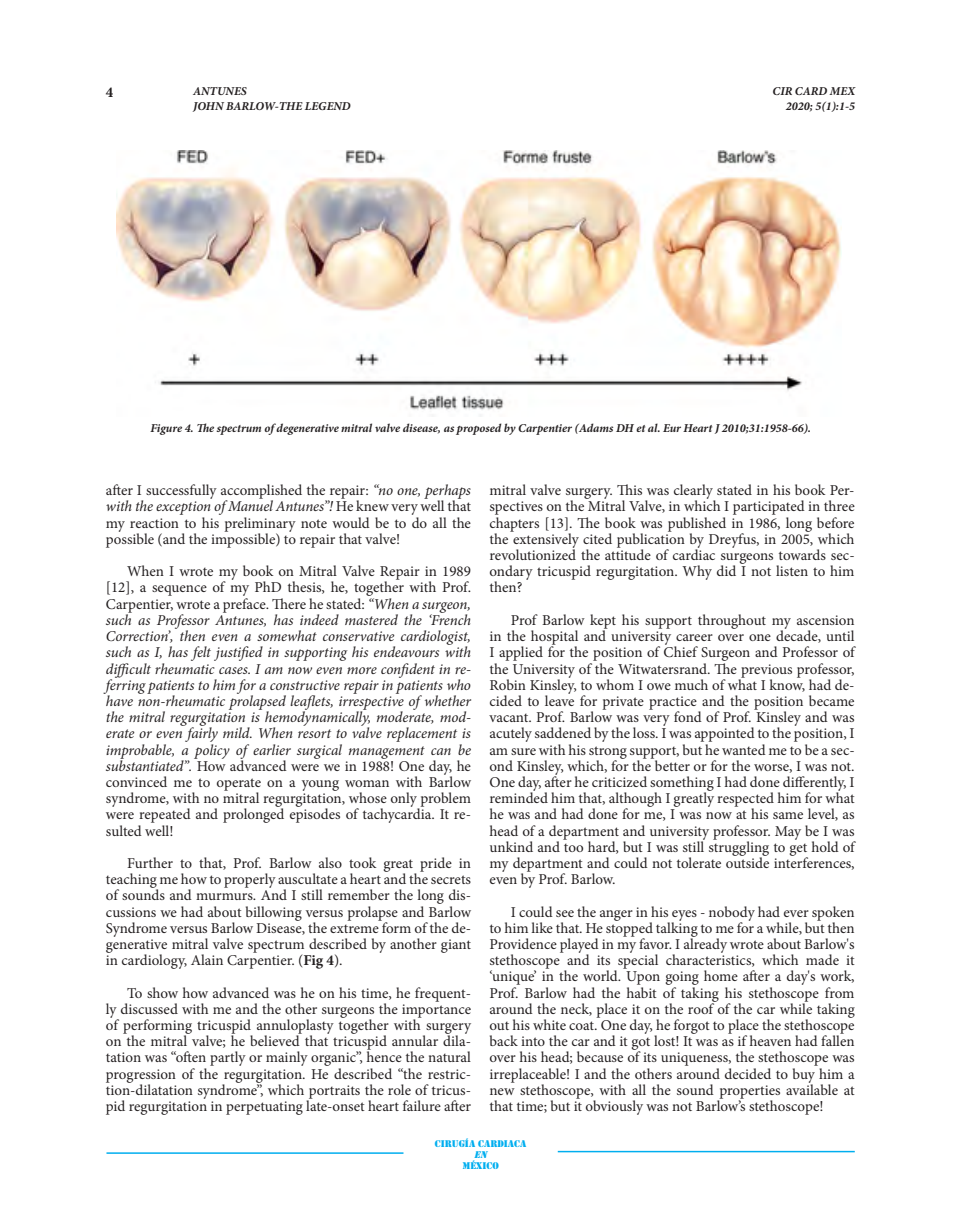
<style>
.page{position:relative;width:961px;height:1231px;background:#fff}
.page>*{position:absolute;margin:0;border:0;box-sizing:border-box;transform-origin:0 0}
.t1{font:15px/16.2px "Minion Pro";color:#231f20;text-align:justify}
.t2{font:italic 15px/16.2px "Minion Pro";letter-spacing:-.01em;color:#231f20;text-align:justify}
.t3{font:700 15px "Minion Pro";color:#231f20}
.t4{font:italic 700 12px/15px "Minion Pro";color:#231f20}
.t5{font:9px "Stencil Std";color:#00aeef}
.t6{font:italic 9px "Stencil Std";color:#00aeef}
.s1{font-style:italic}
.s2{font-style:normal}
.s3{font-weight:700}
</style>
<div class="page">
<hr style="left:106px;top:1152px;width:297px;height:1px;background:#00aeef">
<hr style="left:557px;top:1150px;width:297px;height:2px;background:#00aeef">
<img style="left:117px;top:150px;width:724px;height:266px">
<p class="t3" style="left:106px;top:81px;width:9px">4</p>
<p class="t4" style="left:193px;top:83px;width:159px">ANTUNES<br>JOHN BARLOW-THE LEGEND</p>
<p class="t4" style="left:772px;top:83px;width:84px;text-align:right">CIR CARD MEX<br>2020; 5(1):1-5</p>
<p class="t4" style="left:150px;top:420px;width:662px">Figure 4. The spectrum of degenerative mitral valve disease, as proposed by Carpentier (Adams DH et al. Eur Heart J 2010;31:1958-66).</p>
<p class="t1" style="left:106px;top:482px;width:366px">after I successfully accomplished the repair: <span class="s1">“no one, perhaps with the exception of Manuel Antunes”!</span> He knew very well that my reaction to his preliminary note would be to do all the possible (and the impossible) to repair that valve!</p>
<p class="t2" style="left:106px;top:563px;width:367px;text-indent:21px"><span class="s2">When I wrote my book on Mitral Valve Repair in 1989 [12], a sequence of my PhD thesis, he, together with Prof.<br>Carpentier, wrote a preface. There he stated:</span> “When a surgeon, such as Professor Antunes, has indeed mastered the ‘French Correction’, then even a somewhat conservative cardiologist, such as I, has felt justified in supporting his endeavours with difficult rheumatic cases. I am now even more confident in re&shy;ferring patients to him for a constructive repair in patients who have non-rheumatic prolapsed leaflets, irrespective of whether the mitral regurgitation is hemodynamically, moderate, mod&shy;erate or even fairly mild. When resort to valve replacement is improbable, a policy of earlier surgical management can be substantiated”. <span class="s2">How advanced were we in 1988! One day, he convinced me to operate on a young woman with Barlow syndrome, with no mitral regurgitation, whose only problem were repeated and prolonged episodes of tachycardia. It re&shy;sulted well!</span></p>
<p class="t1" style="left:106px;top:855px;width:367px;text-indent:21px">Further to that, Prof. Barlow also took great pride in teaching me how to properly auscultate a heart and the secrets of sounds and murmurs. And I still remember the long dis&shy;cussions we had about billowing versus prolapse and Barlow Syndrome versus Barlow Disease, the extreme form of the de&shy;generative mitral valve spectrum described by another giant in cardiology, Alain Carpentier. (<span class="s3">Fig 4</span>).</p>
<p class="t1" style="left:106px;top:984px;width:367px;text-indent:21px">To show how advanced was he on his time, he frequent&shy;ly discussed with me and the other surgeons the importance of performing tricuspid annuloplasty together with surgery on the mitral valve; he believed that tricuspid annular dila&shy;tation was “often partly or mainly organic”, hence the natural progression of the regurgitation. He described “the restric&shy;tion-dilatation syndrome”, which portraits the role of tricus&shy;pid regurgitation in perpetuating late-onset heart failure after</p>
<p class="t1" style="left:489px;top:482px;width:367px">mitral valve surgery. This was clearly stated in his book Per&shy;spectives on the Mitral Valve, in which I participated in three chapters [13]. The book was published in 1986, long before the extensively cited publication by Dreyfus, in 2005, which revolutionized the attitude of cardiac surgeons towards sec&shy;ondary tricuspid regurgitation. Why did I not listen to him then?</p>
<p class="t1" style="left:489px;top:612px;width:367px;text-indent:21px">Prof Barlow kept his support throughout my ascension in the hospital and university career over one decade, until I applied for the position of Chief Surgeon and Professor of the University of the Witwatersrand. The previous professor, Robin Kinsley, to whom I owe much of what I know, had de&shy;cided to leave for private practice and the position became vacant. Prof. Barlow was very fond of Prof. Kinsley and was acutely saddened by the loss. I was appointed to the position, I am sure with his strong support, but he wanted me to be a sec&shy;ond Kinsley, which, for the better or for the worse, I was not.<br>One day, after he criticized something I had done differently, I reminded him that, although I greatly respected him for what he was and had done for me, I was now at his same level, as head of a department and university professor. May be I was unkind and too hard, but I was still struggling to get hold of my department and could not tolerate outside interferences, even by Prof. Barlow.</p>
<p class="t1" style="left:489px;top:903px;width:367px;text-indent:21px">I could see the anger in his eyes - nobody had ever spoken to him like that. He stopped talking to me for a while, but then Providence played in my favor. I already wrote about Barlow's stethoscope and its special characteristics, which made it ‘unique’ in the world. Upon going home after a day's work, Prof. Barlow had the habit of taking his stethoscope from around the neck, place it on the roof of the car while taking out his white coat. One day, he forgot to place the stethoscope back into the car and it got lost! It was as if heaven had fallen over his head; because of its uniqueness, the stethoscope was irreplaceable! I and the others around decided to buy him a new stethoscope, with all the sound properties available at that time; but it obviously was not Barlow’s stethoscope!</p>
<p class="t5" style="left:435px;top:1137px;width:93px">CIRUGÍA CARDIACA</p>
<p class="t6" style="left:474px;top:1148px;width:17px">EN</p>
<p class="t5" style="left:462px;top:1159px;width:38px">MÉXICO</p>
</div>
